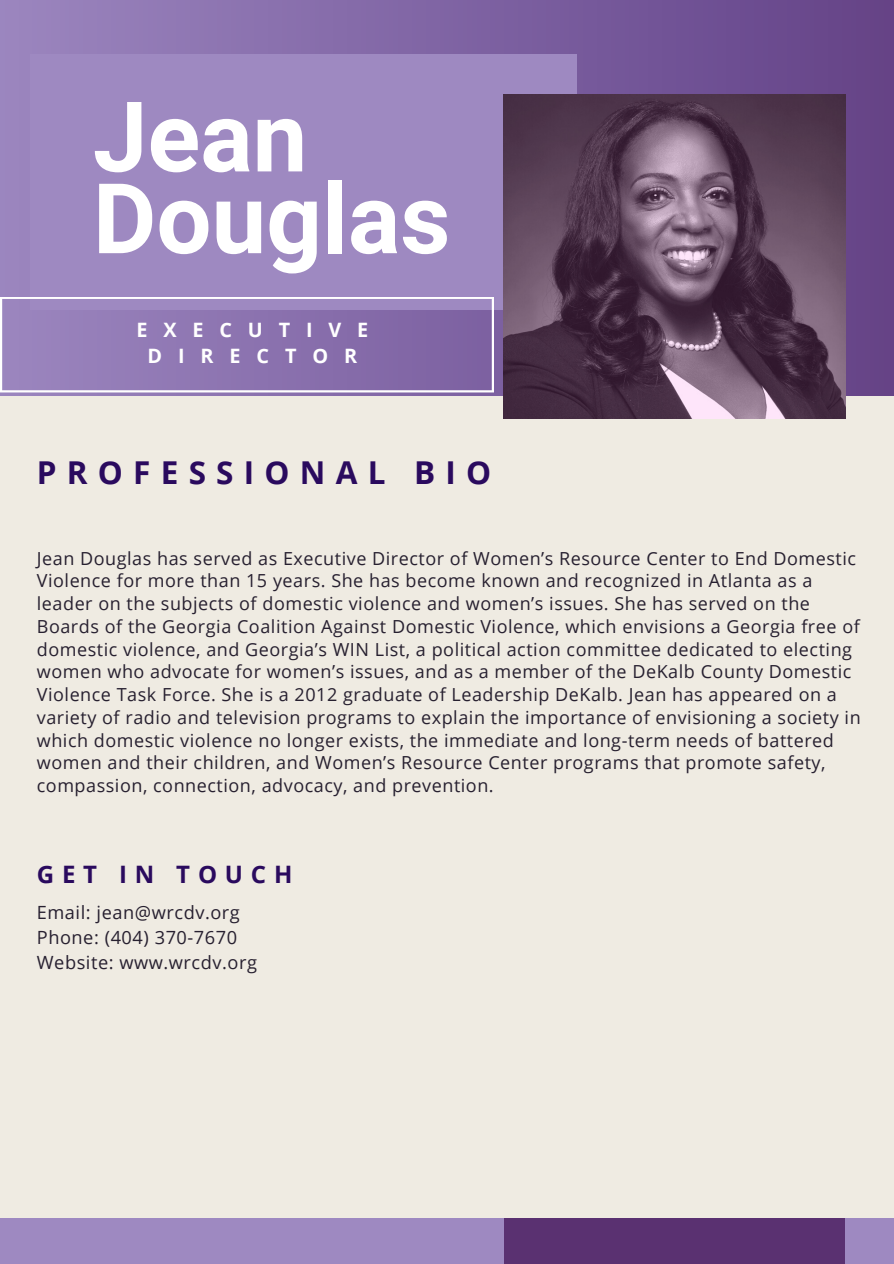
<style>
.page{position:relative;width:894px;height:1264px;background:#fff}
.page>*{position:absolute;margin:0;border:0;box-sizing:border-box;transform-origin:0 0}
.t1{font:700 97.65px/81.8px "Roboto";color:#fff}
.t2{font:700 31.5px "Open Sans";letter-spacing:.325em;color:#2a0a5e}
.t3{font:700 24px "Open Sans";letter-spacing:.325em;color:#2a0a5e}
.t4{font:700 19.8px/25.3px "Open Sans";letter-spacing:.8em;color:#fff;text-align:center}
.t5{font:18.15px/24.9px "Open Sans";letter-spacing:.03em;color:#272030}
.t6{font:18px/22.8px "Open Sans";letter-spacing:.03em;color:#272030}
</style>
<div class="page">
<div style="left:0;top:0;width:893px;height:1263px;background:#efebe2"></div>
<div style="left:0;top:0;width:893px;height:395px;background:linear-gradient(to right,#9e89c1,#644287)"></div>
<div style="left:30px;top:54px;width:546px;height:256px;background:#9e89c1"></div>
<svg style="left:0;top:297px;width:493px;height:95px;background:#937cb5"></svg>
<img style="left:503px;top:94px;width:342px;height:325px">
<div style="left:503px;top:1218px;width:341px;height:45px;background:#5a3171"></div>
<div style="left:844px;top:1218px;width:49px;height:45px;background:#9e89c1"></div>
<div style="left:0;top:1218px;width:503px;height:45px;background:#9e89c1"></div>
<h1 class="t1" style="left:93px;top:97px;width:359px">Jean<br>Douglas</h1>
<p class="t4" style="left:136px;top:317px;width:233px">EXECUTIVE<br>DIRECTOR</p>
<h2 class="t2" style="left:37px;top:450px;width:456px">PROFESSIONAL BIO</h2>
<p class="t6" style="left:37px;top:546px;width:825px">Jean Douglas has served as Executive Director of Women’s Resource Center to End Domestic Violence for more than 15 years. She has become known and recognized in Atlanta as a leader on the subjects of domestic violence and women’s issues. She has served on the Boards of the Georgia Coalition Against Domestic Violence, which envisions a Georgia free of domestic violence, and Georgia’s WIN List, a political action committee dedicated to electing women who advocate for women’s issues, and as a member of the DeKalb County Domestic Violence Task Force. She is a 2012 graduate of Leadership DeKalb. Jean has appeared on a variety of radio and television programs to explain the importance of envisioning a society in which domestic violence no longer exists, the immediate and long-term needs of battered women and their children, and Women’s Resource Center programs that promote safety, compassion, connection, advocacy, and prevention.</p>
<h3 class="t3" style="left:37px;top:857px;width:257px">GET IN TOUCH</h3>
<p class="t5" style="left:37px;top:899px;width:222px">Email: jean@wrcdv.org<br>Phone: (404) 370-7670<br>Website: www.wrcdv.org</p>
</div>
